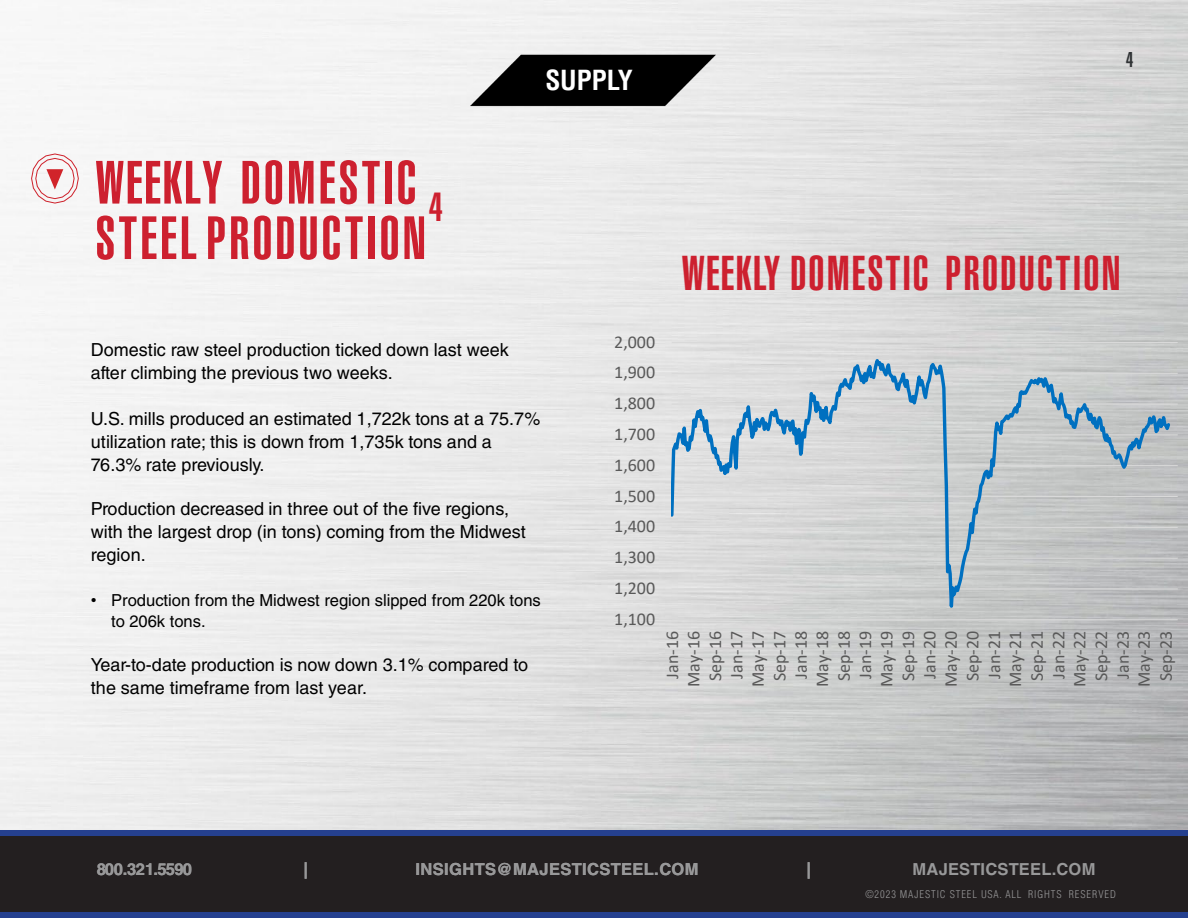
<style>
.page{position:relative;width:1188px;height:918px;background:#fff}
.page>*{position:absolute;margin:0;border:0;box-sizing:border-box;transform-origin:0 0}
.t1{font:60px/55.5px "Helvetica LT Std Ultra Comp";letter-spacing:.05em;color:#cd202f}
.t2{font:48px "Helvetica LT Std Ultra Comp";letter-spacing:.045em;color:#cd202f}
.t3{font:39.9px "Helvetica LT Std Ultra Comp";color:#cd202f}
.t4{font:700 condensed 27px "Helvetica LT Std";letter-spacing:-.005em;color:#fff}
.t5{font:21px "Helvetica LT Std Ultra Comp";color:#303335}
.t6{font:18px/23px "Helvetica LT Std";color:#000}
.t7{font:18px "Calibri";color:#595959}
.t8{font:16.5px/21.3px "Helvetica LT Std";color:#000}
.t9{font:700 16.5px "Helvetica LT Std";letter-spacing:.015em;color:#989899}
.t10{font:700 16.5px "Helvetica LT Std";letter-spacing:-.045em;color:#989899}
.t11{font:300 condensed 10.5px "Helvetica LT Std";letter-spacing:.09em;color:#989899}
.s1{font-family:"Arial"}
</style>
<div class="page">
<img style="left:0;top:0;width:1188px;height:830px">
<div style="left:0;top:833px;width:1188px;height:82px;background:#231f20"></div>
<div style="left:0;top:912px;width:1188px;height:6px;background:#25408f"></div>
<div style="left:0;top:830px;width:1188px;height:6px;background:#25408f"></div>
<img style="left:469px;top:26px;width:250px;height:106px">
<svg style="left:31px;top:153px;width:48px;height:51px"></svg>
<hr style="left:672px;top:588px;width:506px;height:2px;background:#d9d9d9">
<hr style="left:672px;top:558px;width:506px;height:1px;background:#d9d9d9">
<hr style="left:672px;top:527px;width:506px;height:1px;background:#d9d9d9">
<hr style="left:672px;top:496px;width:506px;height:1px;background:#d9d9d9">
<hr style="left:672px;top:465px;width:506px;height:1px;background:#d9d9d9">
<hr style="left:672px;top:434px;width:506px;height:1px;background:#d9d9d9">
<hr style="left:672px;top:404px;width:506px;height:1px;background:#d9d9d9">
<hr style="left:672px;top:373px;width:506px;height:1px;background:#d9d9d9">
<hr style="left:672px;top:342px;width:506px;height:1px;background:#d9d9d9">
<hr style="left:672px;top:619px;width:506px;height:1px;background:#d9d9d9">
<svg style="left:672px;top:349px;width:501px;height:272px;background:#c5cbcf"></svg>
<p class="t4" style="left:545px;top:64px;width:89px">SUPPLY</p>
<p class="t5" style="left:1126px;top:47px;width:9px">4</p>
<p class="t1" style="left:95px;top:156px;width:332px">WEEKLY DOMESTIC<br>STEEL PRODUCTION</p>
<p class="t3" style="left:429px;top:184px;width:15px">4</p>
<p class="t6" style="left:91px;top:338px;width:419px">Domestic raw steel production ticked down last week after climbing the previous two weeks.</p>
<p class="t6" style="left:91px;top:407px;width:451px">U.S. mills produced an estimated 1,722k tons at a 75.7% utilization rate; this is down from 1,735k tons and a<br>76.3% rate previously.</p>
<p class="t6" style="left:91px;top:497px;width:436px">Production decreased in three out of the five regions, with the largest drop (in tons) coming from the Midwest region.</p>
<p class="t8" style="left:111px;top:589px;width:431px;text-indent:-20px"><span class="s1">•</span> Production from the Midwest region slipped from 220k tons to 206k tons.</p>
<p class="t6" style="left:91px;top:653px;width:439px">Year-to-date production is now down 3.1% compared to the same timeframe from last year.</p>
<p class="t2" style="left:682px;top:245px;width:440px">WEEKLY DOMESTIC PRODUCTION</p>
<p class="t7" style="left:614px;top:329px;width:42px">2,000</p>
<p class="t7" style="left:614px;top:360px;width:42px">1,900</p>
<p class="t7" style="left:614px;top:391px;width:42px">1,800</p>
<p class="t7" style="left:614px;top:422px;width:42px">1,700</p>
<p class="t7" style="left:614px;top:452px;width:42px">1,600</p>
<p class="t7" style="left:614px;top:483px;width:42px">1,500</p>
<p class="t7" style="left:614px;top:514px;width:42px">1,400</p>
<p class="t7" style="left:614px;top:545px;width:42px">1,300</p>
<p class="t7" style="left:614px;top:576px;width:42px">1,200</p>
<p class="t7" style="left:614px;top:606px;width:42px">1,100</p>
<p class="t7" style="left:660px;top:679px;width:49px;rotate:-90deg">Jan-16</p>
<p class="t7" style="left:681px;top:687px;width:57px;rotate:-90deg">May-16</p>
<p class="t7" style="left:703px;top:681px;width:52px;rotate:-90deg">Sep-16</p>
<p class="t7" style="left:724px;top:679px;width:49px;rotate:-90deg">Jan-17</p>
<p class="t7" style="left:745px;top:687px;width:57px;rotate:-90deg">May-17</p>
<p class="t7" style="left:767px;top:681px;width:52px;rotate:-90deg">Sep-17</p>
<p class="t7" style="left:788px;top:679px;width:49px;rotate:-90deg">Jan-18</p>
<p class="t7" style="left:810px;top:687px;width:57px;rotate:-90deg">May-18</p>
<p class="t7" style="left:831px;top:681px;width:52px;rotate:-90deg">Sep-18</p>
<p class="t7" style="left:853px;top:679px;width:49px;rotate:-90deg">Jan-19</p>
<p class="t7" style="left:874px;top:687px;width:57px;rotate:-90deg">May-19</p>
<p class="t7" style="left:896px;top:681px;width:52px;rotate:-90deg">Sep-19</p>
<p class="t7" style="left:917px;top:679px;width:49px;rotate:-90deg">Jan-20</p>
<p class="t7" style="left:938px;top:687px;width:57px;rotate:-90deg">May-20</p>
<p class="t7" style="left:960px;top:681px;width:52px;rotate:-90deg">Sep-20</p>
<p class="t7" style="left:982px;top:679px;width:49px;rotate:-90deg">Jan-21</p>
<p class="t7" style="left:1003px;top:687px;width:57px;rotate:-90deg">May-21</p>
<p class="t7" style="left:1024px;top:681px;width:52px;rotate:-90deg">Sep-21</p>
<p class="t7" style="left:1046px;top:679px;width:49px;rotate:-90deg">Jan-22</p>
<p class="t7" style="left:1067px;top:687px;width:57px;rotate:-90deg">May-22</p>
<p class="t7" style="left:1089px;top:681px;width:52px;rotate:-90deg">Sep-22</p>
<p class="t7" style="left:1110px;top:679px;width:49px;rotate:-90deg">Jan-23</p>
<p class="t7" style="left:1132px;top:687px;width:57px;rotate:-90deg">May-23</p>
<p class="t7" style="left:1153px;top:681px;width:52px;rotate:-90deg">Sep-23</p>
<p class="t10" style="left:97px;top:859px;width:97px">800.321.5590</p>
<p class="t9" style="left:303px;top:859px;width:6px">|</p>
<p class="t9" style="left:415px;top:859px;width:285px">INSIGHTS@MAJESTICSTEEL.COM</p>
<p class="t9" style="left:807px;top:859px;width:6px">|</p>
<p class="t9" style="left:913px;top:859px;width:184px">MAJESTICSTEEL.COM</p>
<p class="t11" style="left:865px;top:888px;width:252px">©2023 MAJESTIC STEEL USA. ALL RIGHTS RESERVED</p>
</div>
